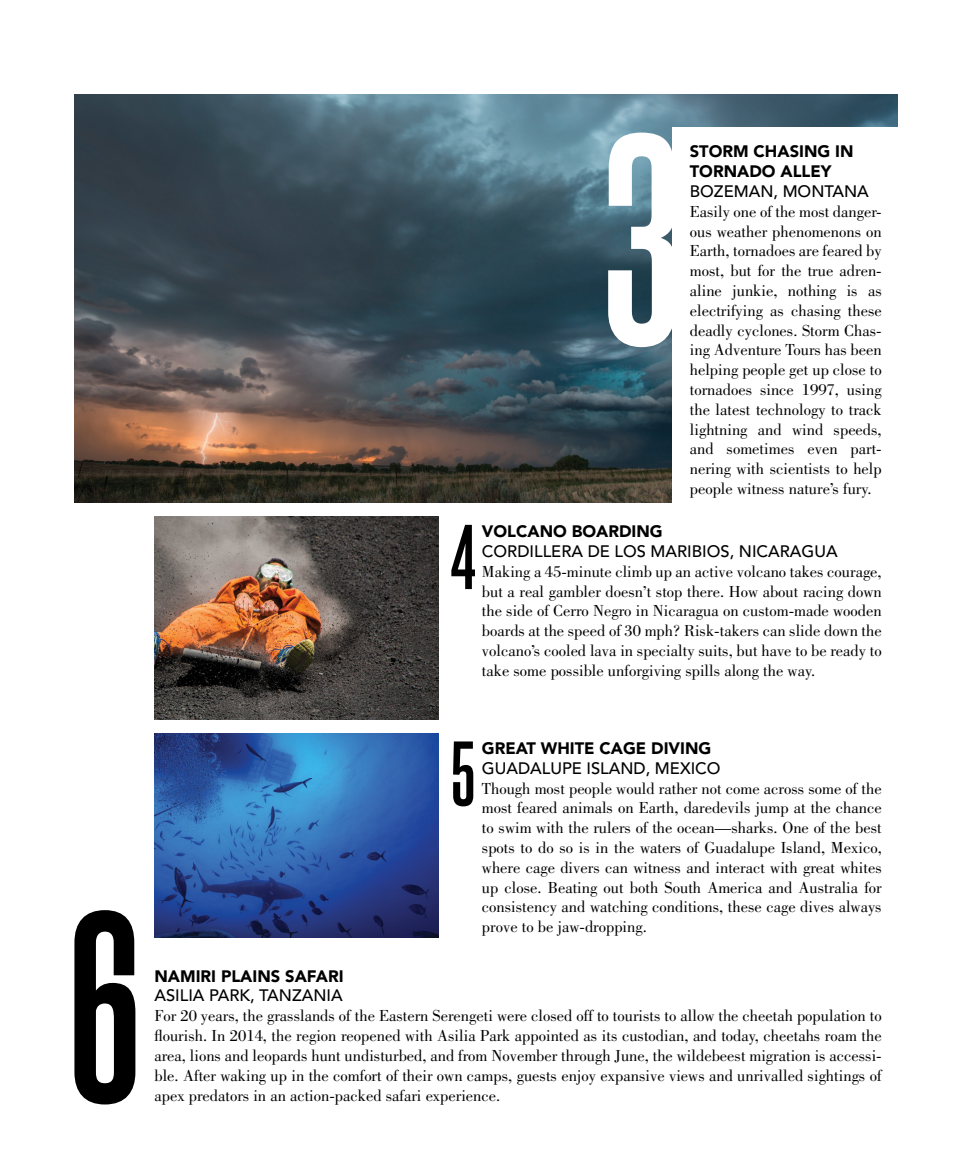
<style>
.page{position:relative;width:972px;height:1175px;background:#fff}
.page>*{position:absolute;margin:0;border:0;box-sizing:border-box;transform-origin:0 0}
.t1{font:700 255px "Steelfish Rg";color:#fff}
.t2{font:700 231px "Steelfish Rg";color:#000}
.t3{font:700 78px "Steelfish Rg";color:#000}
.t4{font:16.5px/19.8px "Bodoni";color:#000;text-align:justify}
.t5{font:500 16.5px "Avenir";color:#000}
.t6{font:900 16.5px/19.8px "Avenir";color:#000}
</style>
<div class="page">
<img style="left:74px;top:94px;width:824px;height:408px">
<img style="left:154px;top:516px;width:284px;height:204px">
<img style="left:154px;top:733px;width:284px;height:204px">
<div style="left:673px;top:128px;width:228px;height:435px;background:#fff"></div>
<h1 class="t1" style="left:602px;top:84px;width:81px">3</h1>
<p class="t6" style="left:690px;top:142px;width:165px">STORM CHASING IN<br>TORNADO ALLEY</p>
<p class="t5" style="left:690px;top:182px;width:180px">BOZEMAN, MONTANA</p>
<p class="t4" style="left:690px;top:201px;width:193px">Easily one of the most danger&shy;ous weather phenomenons on Earth, tornadoes are feared by most, but for the true adren&shy;aline junkie, nothing is as electrifying as chasing these deadly cyclones. Storm Chas&shy;ing Adventure Tours has been helping people get up close to tornadoes since 1997, using the latest technology to track lightning and wind speeds, and sometimes even part&shy;nering with scientists to help people witness nature’s fury.</p>
<h3 class="t3" style="left:451px;top:509px;width:27px">4</h3>
<p class="t6" style="left:482px;top:521px;width:182px">VOLCANO BOARDING</p>
<p class="t5" style="left:482px;top:542px;width:357px">CORDILLERA DE LOS MARIBIOS, NICARAGUA</p>
<p class="t4" style="left:482px;top:561px;width:401px">Making a 45-minute climb up an active volcano takes courage, but a real gambler doesn’t stop there. How about racing down the side of Cerro Negro in Nicaragua on custom-made wooden boards at the speed of 30 mph? Risk-takers can slide down the volcano’s cooled lava in specialty suits, but have to be ready to take some possible unforgiving spills along the way.</p>
<h2 class="t2" style="left:68px;top:866px;width:76px">6</h2>
<h3 class="t3" style="left:451px;top:726px;width:26px">5</h3>
<p class="t6" style="left:482px;top:738px;width:231px">GREAT WHITE CAGE DIVING</p>
<p class="t5" style="left:482px;top:758px;width:240px">GUADALUPE ISLAND, MEXICO</p>
<p class="t4" style="left:482px;top:778px;width:401px">Though most people would rather not come across some of the most feared animals on Earth, daredevils jump at the chance to swim with the rulers of the ocean—sharks. One of the best spots to do so is in the waters of Guadalupe Island, Mexico, where cage divers can witness and interact with great whites up close. Beating out both South America and Australia for consistency and watching conditions, these cage dives always prove to be jaw-dropping.</p>
<p class="t6" style="left:154px;top:966px;width:191px">NAMIRI PLAINS SAFARI</p>
<p class="t5" style="left:154px;top:986px;width:190px">ASILIA PARK, TANZANIA</p>
<p class="t4" style="left:154px;top:1006px;width:729px">For 20 years, the grasslands of the Eastern Serengeti were closed off to tourists to allow the cheetah population to flourish. In 2014, the region reopened with Asilia Park appointed as its custodian, and today, cheetahs roam the area, lions and leopards hunt undisturbed, and from November through June, the wildebeest migration is accessi&shy;ble. After waking up in the comfort of their own camps, guests enjoy expansive views and unrivalled sightings of apex predators in an action-packed safari experience.</p>
</div>
